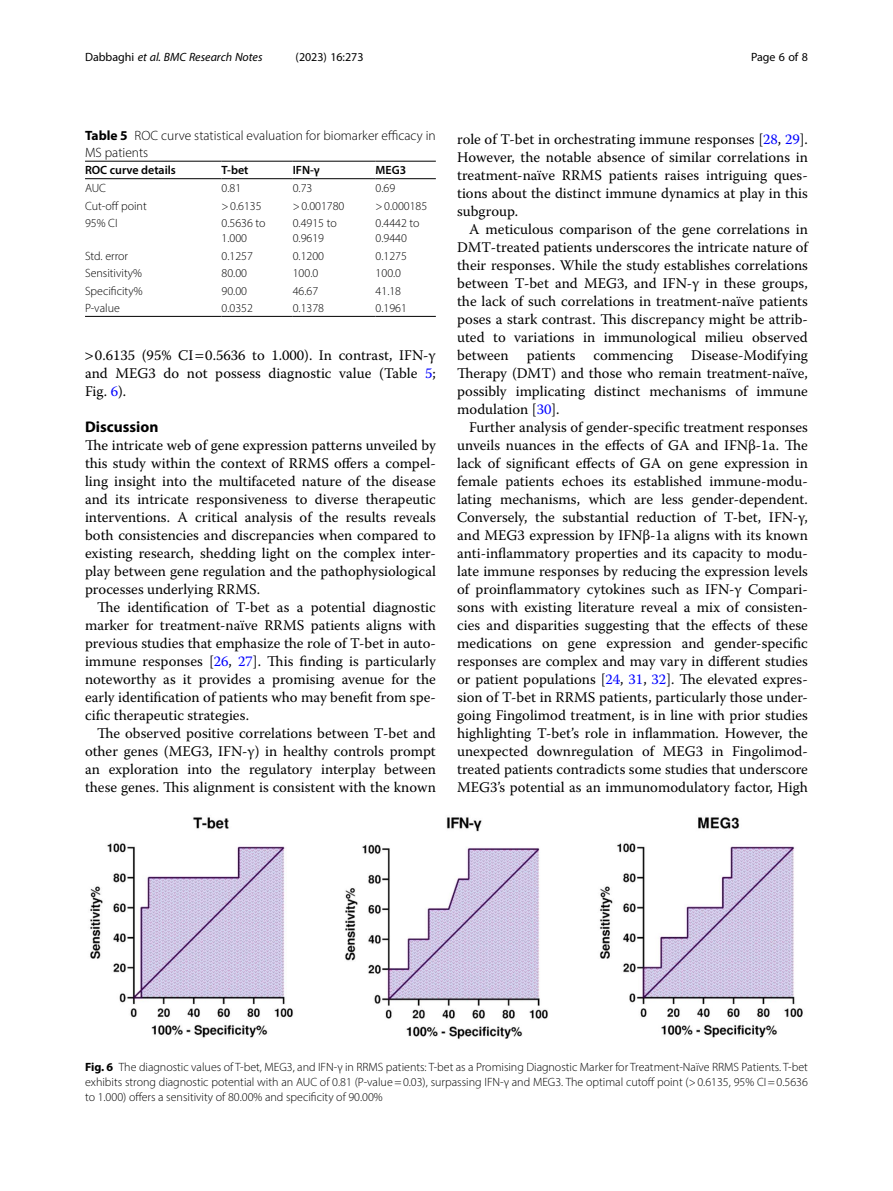
<style>
.page{position:relative;width:893px;height:1191px;background:#fff}
.page>*{position:absolute;margin:0;border:0;box-sizing:border-box;transform-origin:0 0}
.Head_1{font:700 15.45px "Myriad Pro";color:#000}
.Body_Text_Indent{font:14.7px/18px "Warnock Pro";color:#000;text-align:justify}
.Body_Text{font:14.7px/18px "Warnock Pro";color:#000;text-align:justify}
.Table_Caption{font:300 13.5px/16.5px "Myriad Pro";color:#000}
.Figure_Caption{font:300 12px/15px "Myriad Pro";color:#000;text-align:justify}
.Table_Body{font:300 12px/15px "Myriad Pro";color:#000}
.t1{font:italic 12px "Myriad Pro";color:#000}
.Table_Head{font:600 12px "Myriad Pro";color:#000}
.t2{font:12px "Myriad Pro";color:#000}
.s1{font-style:normal}
.s2{font-weight:700}
.s3{color:#00f}
</style>
<div class="page">
<hr style="left:85px;top:178px;width:137px;height:1px;background:#000">
<hr style="left:222px;top:161px;width:71px;height:1px;background:#000">
<hr style="left:222px;top:178px;width:71px;height:1px;background:#000">
<hr style="left:293px;top:161px;width:83px;height:1px;background:#000">
<hr style="left:293px;top:178px;width:83px;height:1px;background:#000">
<hr style="left:376px;top:161px;width:60px;height:1px;background:#000">
<hr style="left:376px;top:178px;width:60px;height:1px;background:#000">
<hr style="left:85px;top:316px;width:137px;height:1px;background:#000">
<hr style="left:222px;top:316px;width:71px;height:1px;background:#000">
<hr style="left:293px;top:316px;width:83px;height:1px;background:#000">
<hr style="left:376px;top:316px;width:60px;height:1px;background:#000">
<hr style="left:85px;top:161px;width:137px;height:1px;background:#000">
<img style="left:90px;top:817px;width:713px;height:222px">
<p class="t1" style="left:85px;top:50px;width:179px"><span class="s1">Dabbaghi</span> et al. BMC Research Notes</p>
<p class="t2" style="left:296px;top:50px;width:70px">(2023) 16:273</p>
<p class="t2" style="left:751px;top:50px;width:58px">Page 6 of 8</p>
<p class="Table_Caption" style="left:85px;top:128px;width:352px"><span class="s2">Table 5</span> ROC curve statistical evaluation for biomarker efficacy in<br>MS patients</p>
<p class="Table_Head" style="left:85px;top:163px;width:92px">ROC curve details</p>
<p class="Table_Head" style="left:222px;top:163px;width:28px">T-bet</p>
<p class="Table_Head" style="left:293px;top:163px;width:29px">IFN-γ</p>
<p class="Table_Head" style="left:376px;top:163px;width:32px">MEG3</p>
<p class="Table_Body" style="left:85px;top:180px;width:23px">AUC</p>
<p class="Table_Body" style="left:222px;top:180px;width:21px">0.81</p>
<p class="Table_Body" style="left:293px;top:180px;width:21px">0.73</p>
<p class="Table_Body" style="left:376px;top:180px;width:21px">0.69</p>
<p class="Table_Body" style="left:85px;top:198px;width:63px">Cut-off point</p>
<p class="Table_Body" style="left:222px;top:198px;width:42px">&gt;0.6135</p>
<p class="Table_Body" style="left:293px;top:198px;width:53px">&gt;0.001780</p>
<p class="Table_Body" style="left:376px;top:198px;width:53px">&gt;0.000185</p>
<p class="Table_Body" style="left:85px;top:215px;width:34px">95% CI</p>
<p class="Table_Body" style="left:222px;top:215px;width:46px">0.5636 to<br>1.000</p>
<p class="Table_Body" style="left:293px;top:215px;width:46px">0.4915 to<br>0.9619</p>
<p class="Table_Body" style="left:376px;top:215px;width:46px">0.4442 to<br>0.9440</p>
<p class="Table_Body" style="left:85px;top:248px;width:45px">Std. error</p>
<p class="Table_Body" style="left:222px;top:248px;width:33px">0.1257</p>
<p class="Table_Body" style="left:293px;top:248px;width:33px">0.1200</p>
<p class="Table_Body" style="left:376px;top:248px;width:33px">0.1275</p>
<p class="Table_Body" style="left:85px;top:265px;width:58px">Sensitivity%</p>
<p class="Table_Body" style="left:222px;top:265px;width:27px">80.00</p>
<p class="Table_Body" style="left:293px;top:265px;width:27px">100.0</p>
<p class="Table_Body" style="left:376px;top:265px;width:27px">100.0</p>
<p class="Table_Body" style="left:85px;top:283px;width:59px">Specificity%</p>
<p class="Table_Body" style="left:222px;top:283px;width:27px">90.00</p>
<p class="Table_Body" style="left:293px;top:283px;width:27px">46.67</p>
<p class="Table_Body" style="left:376px;top:283px;width:27px">41.18</p>
<p class="Table_Body" style="left:85px;top:300px;width:36px">P-value</p>
<p class="Table_Body" style="left:222px;top:300px;width:33px">0.0352</p>
<p class="Table_Body" style="left:293px;top:300px;width:33px">0.1378</p>
<p class="Table_Body" style="left:376px;top:300px;width:33px">0.1961</p>
<p class="Body_Text" style="left:85px;top:346px;width:352px;text-indent:10px">0.6135 (95% CI 0.5636 to 1.000). In contrast, IFN-γ and MEG3 do not possess diagnostic value (Table <span class="s3">5</span>; Fig. <span class="s3">6</span>).</p>
<p class="Head_1" style="left:85px;top:417px;width:75px">Discussion</p>
<p class="Body_Text" style="left:85px;top:436px;width:352px">The intricate web of gene expression patterns unveiled by this study within the context of RRMS offers a compel&shy;ling insight into the multifaceted nature of the disease and its intricate responsiveness to diverse therapeutic interventions. A critical analysis of the results reveals both consistencies and discrepancies when compared to existing research, shedding light on the complex inter&shy;play between gene regulation and the pathophysiological processes underlying RRMS.</p>
<p class="Body_Text_Indent" style="left:85px;top:598px;width:352px;text-indent:12px">The identification of T-bet as a potential diagnostic marker for treatment-naïve RRMS patients aligns with previous studies that emphasize the role of T-bet in auto&shy;immune responses [<span class="s3">26</span>, <span class="s3">27</span>]. This finding is particularly noteworthy as it provides a promising avenue for the early identification of patients who may benefit from spe&shy;cific therapeutic strategies.</p>
<p class="Body_Text_Indent" style="left:85px;top:724px;width:352px;text-indent:12px">The observed positive correlations between T-bet and other genes (MEG3, IFN-γ) in healthy controls prompt an exploration into the regulatory interplay between these genes. This alignment is consistent with the known</p>
<p class="Body_Text_Indent" style="left:457px;top:130px;width:352px">role of T-bet in orchestrating immune responses [<span class="s3">28</span>, <span class="s3">29</span>].<br>However, the notable absence of similar correlations in treatment-naïve RRMS patients raises intriguing ques&shy;tions about the distinct immune dynamics at play in this subgroup.</p>
<p class="Body_Text_Indent" style="left:457px;top:220px;width:352px;text-indent:12px">A meticulous comparison of the gene correlations in DMT-treated patients underscores the intricate nature of their responses. While the study establishes correlations between T-bet and MEG3, and IFN-γ in these groups, the lack of such correlations in treatment-naïve patients poses a stark contrast. This discrepancy might be attrib&shy;uted to variations in immunological milieu observed between patients commencing Disease-Modifying Therapy (DMT) and those who remain treatment-naïve, possibly implicating distinct mechanisms of immune modulation [<span class="s3">30</span>].</p>
<p class="Body_Text_Indent" style="left:457px;top:418px;width:352px;text-indent:12px">Further analysis of gender-specific treatment responses unveils nuances in the effects of GA and IFNβ-1a. The lack of significant effects of GA on gene expression in female patients echoes its established immune-modu&shy;lating mechanisms, which are less gender-dependent.<br>Conversely, the substantial reduction of T-bet, IFN-γ, and MEG3 expression by IFNβ-1a aligns with its known anti-inflammatory properties and its capacity to modu&shy;late immune responses by reducing the expression levels of proinflammatory cytokines such as IFN-γ Compari&shy;sons with existing literature reveal a mix of consisten&shy;cies and disparities suggesting that the effects of these medications on gene expression and gender-specific responses are complex and may vary in different studies or patient populations [<span class="s3">24</span>, <span class="s3">31</span>, <span class="s3">32</span>]. The elevated expres&shy;sion of T-bet in RRMS patients, particularly those under&shy;going Fingolimod treatment, is in line with prior studies highlighting T-bet’s role in inflammation. However, the unexpected downregulation of MEG3 in Fingolimod&shy;treated patients contradicts some studies that underscore MEG3’s potential as an immunomodulatory factor, High</p>
<p class="Figure_Caption" style="left:85px;top:1059px;width:724px"><span class="s2">Fig. 6</span> The diagnostic values of T-bet, MEG3, and IFN-γ in RRMS patients: T-bet as a Promising Diagnostic Marker for Treatment-Naïve RRMS Patients. T-bet exhibits strong diagnostic potential with an AUC of 0.81 (P-value=0.03), surpassing IFN-γ and MEG3. The optimal cutoff point (&gt;0.6135, 95% CI=0.5636 to 1.000) offers a sensitivity of 80.00% and specificity of 90.00%</p>
</div>
